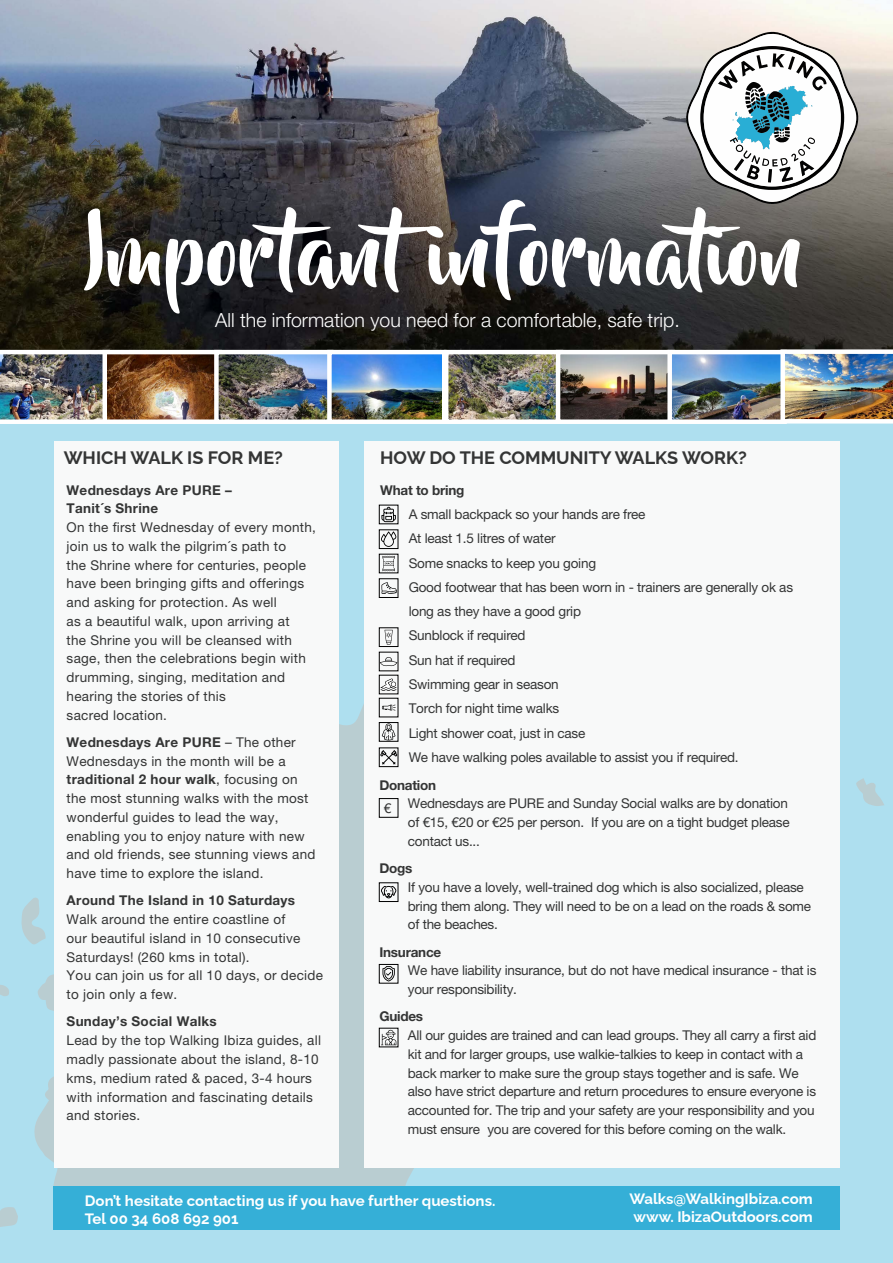
<style>
.page{position:relative;width:893px;height:1263px;background:#fff}
.page>*{position:absolute;margin:0;border:0;box-sizing:border-box;transform-origin:0 0}
.t1{font:84px "Beyond The Mountains";color:#fff}
.t2{font:300 19.5px "Helvetica Neue LT Pro";color:#fff}
.t3{font:700 18px "Raleway";color:#343535}
.t4{font:700 15px/18px "Raleway";color:#fff}
.t5{font:13.5px/24.3px "Helvetica Neue LT Pro";letter-spacing:-.015em;color:#343535}
.t6{font:13.5px/18.8px "Helvetica Neue LT Pro";letter-spacing:.02em;color:#343535}
.t7{font:700 13.5px/18.8px "Helvetica Neue LT Pro";letter-spacing:.02em;color:#343535}
.t8{font:700 13.5px "Helvetica Neue LT Pro";letter-spacing:-.015em;color:#343535}
.s1{font-weight:700}
</style>
<div class="page">
<div style="left:0;top:401px;width:893px;height:862px;background:#aedfef"></div>
<svg style="left:34px;top:588px;width:794px;height:598px"></svg>
<svg style="left:21px;top:896px;width:25px;height:50px"></svg>
<svg style="left:0;top:1207px;width:18px;height:20px"></svg>
<svg style="left:856px;top:778px;width:28px;height:28px"></svg>
<svg style="left:0;top:985px;width:9px;height:11px"></svg>
<img style="left:0;top:0;width:893px;height:350px">
<div style="left:54px;top:441px;width:285px;height:726px;background:#f8f9f9"></div>
<div style="left:365px;top:441px;width:475px;height:726px;background:#f8f9f9"></div>
<div style="left:53px;top:1186px;width:787px;height:44px;background:#35afd7"></div>
<img style="left:0;top:354px;width:103px;height:70px">
<img style="left:449px;top:355px;width:107px;height:64px">
<div style="left:444px;top:350px;width:119px;height:74px;border:4px solid #fff"></div>
<img style="left:108px;top:355px;width:106px;height:64px">
<div style="left:103px;top:350px;width:119px;height:74px;border:4px solid #fff"></div>
<img style="left:561px;top:355px;width:106px;height:64px">
<div style="left:556px;top:350px;width:119px;height:74px;border:4px solid #fff"></div>
<img style="left:219px;top:355px;width:108px;height:64px">
<div style="left:214px;top:350px;width:119px;height:74px;border:4px solid #fff"></div>
<img style="left:672px;top:355px;width:108px;height:64px">
<div style="left:667px;top:350px;width:120px;height:74px;border:4px solid #fff"></div>
<img style="left:332px;top:355px;width:109px;height:64px">
<div style="left:327px;top:350px;width:119px;height:74px;border:4px solid #fff"></div>
<img style="left:780px;top:349px;width:113px;height:75px">
<svg style="left:381px;top:507px;width:15px;height:15px"></svg>
<div style="left:379px;top:505px;width:19px;height:19px;border:1px solid #000"></div>
<svg style="left:381px;top:531px;width:15px;height:16px"></svg>
<div style="left:379px;top:529px;width:19px;height:20px;border:1px solid #000"></div>
<svg style="left:382px;top:556px;width:13px;height:15px"></svg>
<div style="left:379px;top:554px;width:19px;height:19px;border:1px solid #000"></div>
<svg style="left:381px;top:582px;width:15px;height:12px"></svg>
<div style="left:379px;top:578px;width:19px;height:20px;border:1px solid #000"></div>
<svg style="left:385px;top:630px;width:8px;height:14px"></svg>
<div style="left:379px;top:627px;width:19px;height:20px;border:1px solid #000"></div>
<svg style="left:381px;top:657px;width:15px;height:9px"></svg>
<div style="left:379px;top:652px;width:19px;height:19px;border:1px solid #000"></div>
<svg style="left:382px;top:705px;width:14px;height:5px"></svg>
<div style="left:379px;top:698px;width:19px;height:19px;border:1px solid #000"></div>
<svg style="left:381px;top:678px;width:15px;height:13px"></svg>
<div style="left:379px;top:675px;width:19px;height:19px;border:1px solid #000"></div>
<svg style="left:382px;top:724px;width:13px;height:16px"></svg>
<div style="left:379px;top:722px;width:19px;height:20px;border:1px solid #000"></div>
<svg style="left:381px;top:750px;width:15px;height:14px"></svg>
<div style="left:379px;top:747px;width:19px;height:20px;border:1px solid #000"></div>
<svg style="left:381px;top:886px;width:15px;height:12px"></svg>
<div style="left:379px;top:882px;width:19px;height:20px;border:1px solid #000"></div>
<svg style="left:382px;top:966px;width:13px;height:15px"></svg>
<div style="left:379px;top:964px;width:19px;height:19px;border:1px solid #000"></div>
<svg style="left:381px;top:1030px;width:15px;height:15px"></svg>
<div style="left:379px;top:1028px;width:19px;height:19px;border:1px solid #000"></div>
<div style="left:379px;top:798px;width:19px;height:20px;border:1px solid #000"></div>
<svg style="left:89px;top:139px;width:14px;height:14px"></svg>
<svg style="left:686px;top:32px;width:172px;height:173px"></svg>
<h1 class="t1" style="left:85px;top:207px;width:719px">Importantinformation</h1>
<h2 class="t2" style="left:215px;top:308px;width:466px">All the information you need for a comfortable, safe trip.</h2>
<h3 class="t3" style="left:64px;top:443px;width:221px">WHICH WALK IS FOR ME?</h3>
<h3 class="t3" style="left:380px;top:443px;width:368px">HOW DO THE COMMUNITY WALKS WORK?</h3>
<p class="t7" style="left:67px;top:480px;width:167px">Wednesdays Are PURE –<br>Tanit´s Shrine</p>
<p class="t6" style="left:67px;top:518px;width:251px">On the first Wednesday of every month, join us to walk the pilgrim´s path to<br>the Shrine where for centuries, people have been bringing gifts and offerings and asking for protection. As well<br>as a beautiful walk, upon arriving at<br>the Shrine you will be cleansed with sage, then the celebrations begin with drumming, singing, meditation and hearing the stories of this<br>sacred location.</p>
<p class="t6" style="left:67px;top:732px;width:250px"><span class="s1">Wednesdays Are PURE</span> – The other Wednesdays in the month will be a <span class="s1">traditional 2 hour walk</span>, focusing on the most stunning walks with the most wonderful guides to lead the way, enabling you to enjoy nature with new and old friends, see stunning views and have time to explore the island.</p>
<p class="t7" style="left:67px;top:891px;width:230px">Around The Island in 10 Saturdays</p>
<p class="t6" style="left:67px;top:910px;width:258px">Walk around the entire coastline of<br>our beautiful island in 10 consecutive<br>Saturdays! (260 kms in total).<br>You can join us for all 10 days, or decide to join only a few.</p>
<p class="t7" style="left:67px;top:1012px;width:152px">Sunday’s Social Walks</p>
<p class="t6" style="left:67px;top:1031px;width:256px">Lead by the top Walking Ibiza guides, all madly passionate about the island, 8-10 kms, medium rated &amp; paced, 3-4 hours with information and fascinating details and stories.</p>
<p class="t8" style="left:380px;top:481px;width:86px">What to bring</p>
<p class="t5" style="left:409px;top:502px;width:386px">A small backpack so your hands are free<br>At least 1.5 litres of water<br>Some snacks to keep you going<br>Good footwear that has been worn in - trainers are generally ok as long as they have a good grip<br>Sunblock if required<br>Sun hat if required<br>Swimming gear in season<br>Torch for night time walks<br>Light shower coat, just in case<br>We have walking poles available to assist you if required.</p>
<p class="t8" style="left:379px;top:776px;width:58px">Donation</p>
<p class="t5" style="left:408px;top:794px;width:383px;line-height:18.8px">Wednesdays are PURE and Sunday Social walks are by donation of €15, €20 or €25 per person. If you are on a tight budget please contact us...</p>
<p class="t7" style="left:379px;top:858px;width:35px">Dogs</p>
<p class="t5" style="left:408px;top:877px;width:405px;line-height:18.8px">If you have a lovely, well-trained dog which is also socialized, please bring them along. They will need to be on a lead on the roads &amp; some of the beaches.</p>
<p class="t8" style="left:379px;top:943px;width:63px">Insurance</p>
<p class="t5" style="left:408px;top:961px;width:410px;line-height:18.8px">We have liability insurance, but do not have medical insurance - that is your responsibility.</p>
<p class="t7" style="left:379px;top:1007px;width:45px">Guides</p>
<p class="t5" style="left:408px;top:1026px;width:410px;line-height:18.8px">All our guides are trained and can lead groups. They all carry a first aid kit and for larger groups, use walkie-talkies to keep in contact with a back marker to make sure the group stays together and is safe. We also have strict departure and return procedures to ensure everyone is accounted for. The trip and your safety are your responsibility and you must ensure you are covered for this before coming on the walk.</p>
<p class="t5" style="left:384px;top:796px;width:9px">€</p>
<p class="t4" style="left:85px;top:1189px;width:412px">Don’t hesitate contacting us if you have further questions.<br>Tel 00 34 608 692 901</p>
<p class="t4" style="left:630px;top:1188px;width:185px">Walks@WalkingIbiza.com www. IbizaOutdoors.com</p>
</div>
